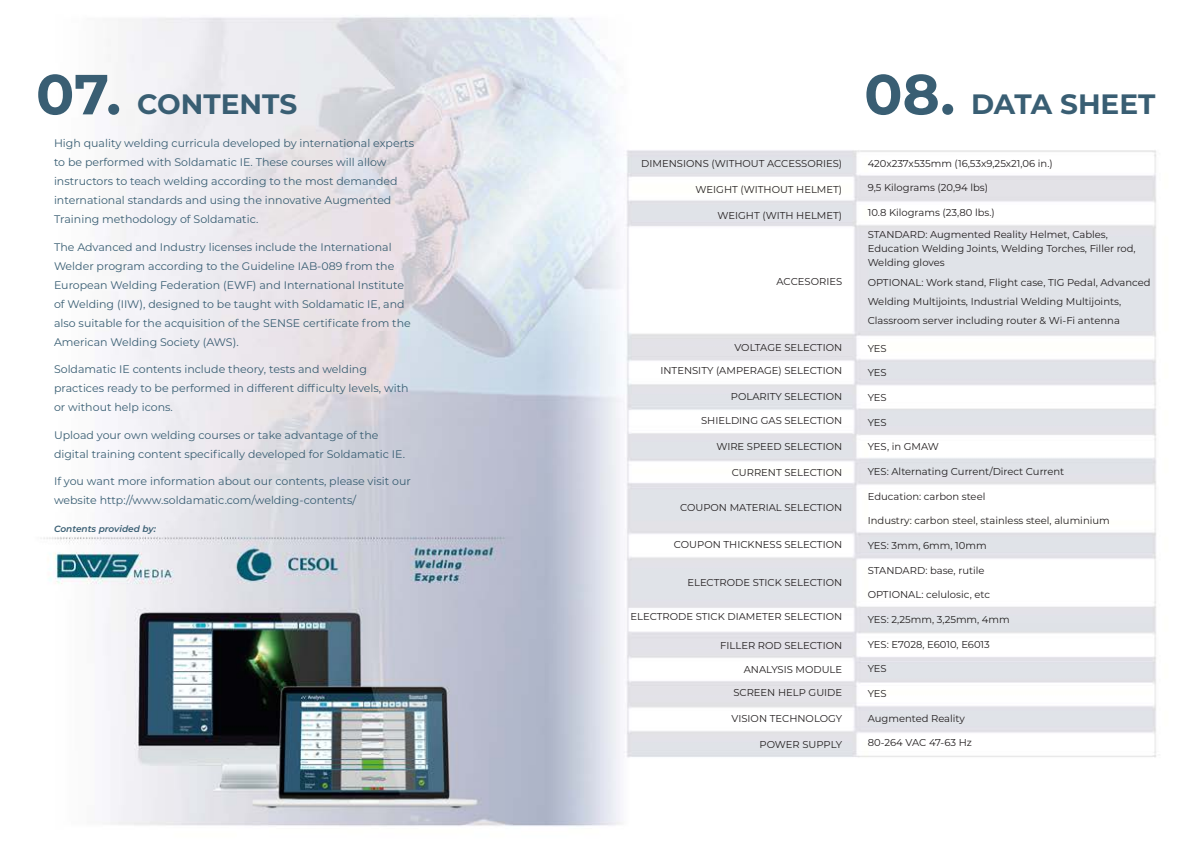
<style>
.page{position:relative;width:1191px;height:842px;background:#fff}
.page>*{position:absolute;margin:0;border:0;box-sizing:border-box;transform-origin:0 0}
.Estilo_de_párrafo_1{font:700 28px "Montserrat";color:#395e73}
.Montserrat_Regular_1{font:11px/19px "Montserrat";color:#395e73}
.Montserrat_Regular_1-2{font:10px/14px "Montserrat";color:#231f20}
.Montserrat_Regular_1-3{font:italic 600 9px "Montserrat";color:#395e73}
.s1{font-size:56.4px}
</style>
<div class="page">
<img style="left:41px;top:17px;width:1116px;height:810px">
<p class="Estilo_de_párrafo_1" style="left:36px;top:84px;width:263px"><span class="s1">07.</span> CONTENTS</p>
<p class="Montserrat_Regular_1" style="left:54px;top:133px;width:361px">High quality welding curricula developed by international experts to be performed with Soldamatic IE. These courses will allow instructors to teach welding according to the most demanded international standards and using the innovative Augmented Training methodology of Soldamatic.</p>
<p class="Montserrat_Regular_1" style="left:54px;top:237px;width:358px">The Advanced and Industry licenses include the International Welder program according to the Guideline IAB-089 from the European Welding Federation (EWF) and International Institute of Welding (IIW), designed to be taught with Soldamatic IE, and also suitable for the acquisition of the SENSE certificate from the American Welding Society (AWS).</p>
<p class="Montserrat_Regular_1" style="left:54px;top:359px;width:356px">Soldamatic IE contents include theory, tests and welding practices ready to be performed in different difficulty levels, with or without help icons.</p>
<p class="Montserrat_Regular_1" style="left:54px;top:425px;width:352px">Upload your own welding courses or take advantage of the digital training content specifically developed for Soldamatic IE.</p>
<p class="Montserrat_Regular_1" style="left:54px;top:471px;width:358px">If you want more information about our contents, please visit our website http://www.soldamatic.com/welding-contents/</p>
<p class="Montserrat_Regular_1-3" style="left:54px;top:522px;width:103px">Contents provided by:</p>
<p class="Montserrat_Regular_1-2" style="left:641px;top:156px;width:202px">DIMENSIONS (WITHOUT ACCESSORIES)</p>
<p class="Montserrat_Regular_1-2" style="left:695px;top:182px;width:148px">WEIGHT (WITHOUT HELMET)</p>
<p class="Montserrat_Regular_1-2" style="left:717px;top:208px;width:126px">WEIGHT (WITH HELMET)</p>
<p class="Montserrat_Regular_1-2" style="left:776px;top:274px;width:67px">ACCESORIES</p>
<p class="Montserrat_Regular_1-2" style="left:734px;top:340px;width:109px">VOLTAGE SELECTION</p>
<p class="Montserrat_Regular_1-2" style="left:660px;top:363px;width:183px">INTENSITY (AMPERAGE) SELECTION</p>
<p class="Montserrat_Regular_1-2" style="left:731px;top:389px;width:113px">POLARITY SELECTION</p>
<p class="Montserrat_Regular_1-2" style="left:701px;top:413px;width:143px">SHIELDING GAS SELECTION</p>
<p class="Montserrat_Regular_1-2" style="left:716px;top:439px;width:127px">WIRE SPEED SELECTION</p>
<p class="Montserrat_Regular_1-2" style="left:731px;top:465px;width:112px">CURRENT SELECTION</p>
<p class="Montserrat_Regular_1-2" style="left:680px;top:500px;width:164px">COUPON MATERIAL SELECTION</p>
<p class="Montserrat_Regular_1-2" style="left:674px;top:537px;width:170px">COUPON THICKNESS SELECTION</p>
<p class="Montserrat_Regular_1-2" style="left:687px;top:575px;width:156px">ELECTRODE STICK SELECTION</p>
<p class="Montserrat_Regular_1-2" style="left:630px;top:609px;width:213px">ELECTRODE STICK DIAMETER SELECTION</p>
<p class="Montserrat_Regular_1-2" style="left:720px;top:638px;width:123px">FILLER ROD SELECTION</p>
<p class="Montserrat_Regular_1-2" style="left:743px;top:662px;width:100px">ANALYSIS MODULE</p>
<p class="Montserrat_Regular_1-2" style="left:733px;top:685px;width:110px">SCREEN HELP GUIDE</p>
<p class="Montserrat_Regular_1-2" style="left:731px;top:711px;width:112px">VISION TECHNOLOGY</p>
<p class="Montserrat_Regular_1-2" style="left:759px;top:737px;width:84px">POWER SUPPLY</p>
<p class="Estilo_de_párrafo_1" style="left:864px;top:84px;width:293px"><span class="s1">08.</span> DATA SHEET</p>
<p class="Montserrat_Regular_1-2" style="left:867px;top:156px;width:186px">420x237x535mm (16,53x9,25x21,06 in.)</p>
<p class="Montserrat_Regular_1-2" style="left:867px;top:180px;width:122px">9,5 Kilograms (20,94 lbs)</p>
<p class="Montserrat_Regular_1-2" style="left:867px;top:205px;width:129px">10.8 Kilograms (23,80 lbs.)</p>
<p class="Montserrat_Regular_1-2" style="left:867px;top:228px;width:269px">STANDARD: Augmented Reality Helmet, Cables,<br>Education Welding Joints, Welding Torches, Filler rod,<br>Welding gloves</p>
<p class="Montserrat_Regular_1-2" style="left:867px;top:273px;width:284px;line-height:19px">OPTIONAL: Work stand, Flight case, TIG Pedal, Advanced<br>Welding Multijoints, Industrial Welding Multijoints,<br>Classroom server including router &amp; Wi-Fi antenna</p>
<p class="Montserrat_Regular_1-2" style="left:867px;top:341px;width:21px">YES</p>
<p class="Montserrat_Regular_1-2" style="left:867px;top:365px;width:21px">YES</p>
<p class="Montserrat_Regular_1-2" style="left:867px;top:390px;width:21px">YES</p>
<p class="Montserrat_Regular_1-2" style="left:867px;top:415px;width:21px">YES</p>
<p class="Montserrat_Regular_1-2" style="left:867px;top:439px;width:73px">YES, in GMAW</p>
<p class="Montserrat_Regular_1-2" style="left:867px;top:464px;width:198px">YES: Alternating Current/Direct Current</p>
<p class="Montserrat_Regular_1-2" style="left:867px;top:489px;width:119px">Education: carbon steel</p>
<p class="Montserrat_Regular_1-2" style="left:867px;top:513px;width:243px">Industry: carbon steel, stainless steel, aluminium</p>
<p class="Montserrat_Regular_1-2" style="left:867px;top:538px;width:120px">YES: 3mm, 6mm, 10mm</p>
<p class="Montserrat_Regular_1-2" style="left:867px;top:563px;width:118px">STANDARD: base, rutile</p>
<p class="Montserrat_Regular_1-2" style="left:867px;top:587px;width:124px">OPTIONAL: celulosic, etc</p>
<p class="Montserrat_Regular_1-2" style="left:867px;top:612px;width:144px">YES: 2,25mm, 3,25mm, 4mm</p>
<p class="Montserrat_Regular_1-2" style="left:867px;top:637px;width:124px">YES: E7028, E6010, E6013</p>
<p class="Montserrat_Regular_1-2" style="left:867px;top:661px;width:21px">YES</p>
<p class="Montserrat_Regular_1-2" style="left:867px;top:686px;width:21px">YES</p>
<p class="Montserrat_Regular_1-2" style="left:867px;top:711px;width:99px">Augmented Reality</p>
<p class="Montserrat_Regular_1-2" style="left:867px;top:735px;width:106px">80-264 VAC 47-63 Hz</p>
</div>
